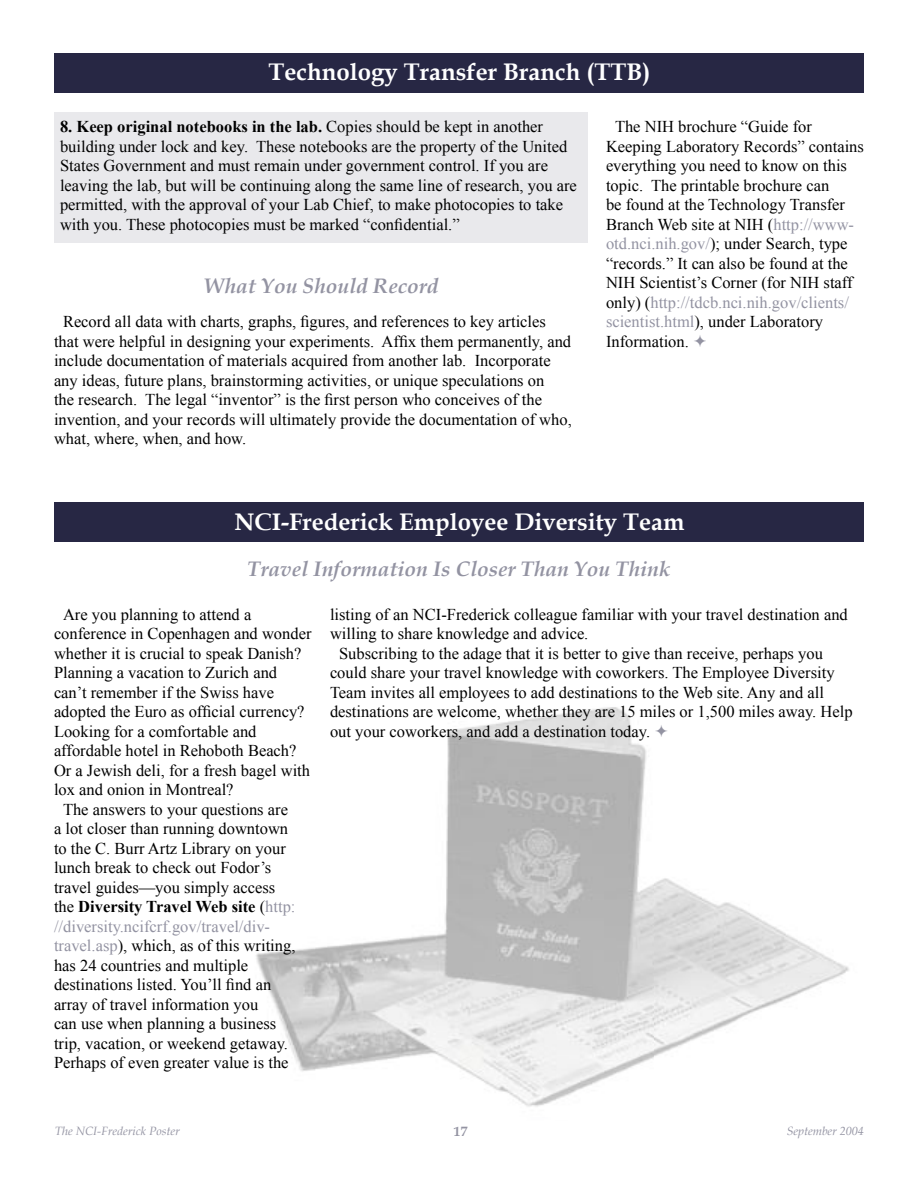
<style>
.page{position:relative;width:918px;height:1188px;background:#fff}
.page>*{position:absolute;margin:0;border:0;box-sizing:border-box;transform-origin:0 0}
.t1{font:700 24px "Book Antiqua";color:#fff}
.t2{font:italic 700 21px "Book Antiqua";color:#9393a2}
.t3{font:16.5px/19.5px "Times New Roman";color:#000}
.t4{font:16.5px "Times New Roman";color:#9393a2}
.t5{font:700 16.5px "Times New Roman";color:#000}
.t6{font:700 13.5px "Book Antiqua";color:#9393a2}
.t7{font:italic 12px "Book Antiqua";color:#9393a2}
.s1{font-weight:700}
.s2{color:#9393a2}
.s3{font-weight:400}
.s4{font-weight:400;color:#9393a2}
</style>
<div class="page">
<div style="left:54px;top:54px;width:810px;height:39px;background:#272744"></div>
<div style="left:54px;top:112px;width:534px;height:131px;background:#e9e9ec"></div>
<img style="left:256px;top:707px;width:399px;height:400px">
<img style="left:655px;top:878px;width:194px;height:178px">
<div style="left:54px;top:502px;width:810px;height:40px;background:#272744"></div>
<h1 class="t1" style="left:268px;top:56px;width:384px">Technology Transfer Branch (TTB)</h1>
<p class="t3" style="left:60px;top:116px;width:518px"><span class="s1">8. Keep original notebooks in the lab.</span> Copies should be kept in another building under lock and key. These notebooks are the property of the United States Government and must remain under government control. If you are leaving the lab, but will be continuing along the same line of research, you are permitted, with the approval of your Lab Chief, to make photocopies to take with you. These photocopies must be marked “confidential.”</p>
<p class="t2" style="left:203px;top:271px;width:237px">What You Should Record</p>
<p class="t3" style="left:54px;top:311px;width:519px;text-indent:9px">Record all data with charts, graphs, figures, and references to key articles that were helpful in designing your experiments. Affix them permanently, and include documentation of materials acquired from another lab. Incorporate any ideas, future plans, brainstorming activities, or unique speculations on<br>the research. The legal “inventor” is the first person who conceives of the invention, and your records will ultimately provide the documentation of who, what, where, when, and how.</p>
<p class="t3" style="left:606px;top:116px;width:259px;text-indent:9px">The NIH brochure “Guide for Keeping Laboratory Records” contains everything you need to know on this topic. The printable brochure can<br>be found at the Technology Transfer Branch Web site at NIH (<span class="s2">http://www&shy;otd.nci.nih.gov/</span>); under Search, type “records.” It can also be found at the NIH Scientist’s Corner (for NIH staff only) (<span class="s2">http://tdcb.nci.nih.gov/clients/ scientist.html</span>), under Laboratory Information.</p>
<h1 class="t1" style="left:234px;top:505px;width:451px">NCI-Frederick Employee Diversity Team</h1>
<p class="t2" style="left:248px;top:555px;width:424px">Travel Information Is Closer Than You Think</p>
<p class="t3" style="left:63px;top:604px;width:190px">Are you planning to attend a</p>
<p class="t3" style="left:54px;top:623px;width:259px">conference in Copenhagen and wonder</p>
<p class="t3" style="left:54px;top:643px;width:249px">whether it is crucial to speak Danish?</p>
<p class="t3" style="left:54px;top:662px;width:225px">Planning a vacation to Zurich and</p>
<p class="t3" style="left:54px;top:682px;width:222px">can’t remember if the Swiss have</p>
<p class="t3" style="left:54px;top:701px;width:252px">adopted the Euro as official currency?</p>
<p class="t3" style="left:54px;top:721px;width:204px">Looking for a comfortable and</p>
<p class="t3" style="left:54px;top:740px;width:244px">affordable hotel in Rehoboth Beach?</p>
<p class="t3" style="left:54px;top:760px;width:258px">Or a Jewish deli, for a fresh bagel with</p>
<p class="t3" style="left:54px;top:779px;width:181px">lox and onion in Montreal?</p>
<p class="t3" style="left:63px;top:799px;width:226px">The answers to your questions are</p>
<p class="t3" style="left:54px;top:818px;width:236px">a lot closer than running downtown</p>
<p class="t3" style="left:54px;top:838px;width:233px">to the C. Burr Artz Library on your</p>
<p class="t3" style="left:54px;top:857px;width:219px">lunch break to check out Fodor’s</p>
<p class="t3" style="left:54px;top:877px;width:223px">travel guides—you simply access</p>
<p class="t5" style="left:54px;top:895px;width:243px"><span class="s3">the</span> Diversity Travel Web site <span class="s3">(</span><span class="s4">http:</span></p>
<p class="t4" style="left:54px;top:915px;width:218px">//diversity.ncifcrf.gov/travel/div-</p>
<p class="t3" style="left:54px;top:935px;width:243px"><span class="s2">travel.asp</span>), which, as of this writing,</p>
<p class="t3" style="left:54px;top:955px;width:196px">has 24 countries and multiple</p>
<p class="t3" style="left:54px;top:974px;width:219px">destinations listed. You’ll find an</p>
<p class="t3" style="left:54px;top:994px;width:206px">array of travel information you</p>
<p class="t3" style="left:54px;top:1013px;width:224px">can use when planning a business</p>
<p class="t3" style="left:54px;top:1033px;width:235px">trip, vacation, or weekend getaway.</p>
<p class="t3" style="left:54px;top:1052px;width:236px">Perhaps of even greater value is the</p>
<p class="t3" style="left:330px;top:604px;width:519px">listing of an NCI-Frederick colleague familiar with your travel destination and</p>
<p class="t3" style="left:330px;top:623px;width:260px">willing to share knowledge and advice.</p>
<p class="t3" style="left:339px;top:643px;width:485px">Subscribing to the adage that it is better to give than receive, perhaps you</p>
<p class="t3" style="left:330px;top:662px;width:506px">could share your travel knowledge with coworkers. The Employee Diversity</p>
<p class="t3" style="left:330px;top:682px;width:495px">Team invites all employees to add destinations to the Web site. Any and all</p>
<p class="t3" style="left:330px;top:701px;width:524px">destinations are welcome, whether they are 15 miles or 1,500 miles away. Help</p>
<p class="t3" style="left:330px;top:721px;width:322px">out your coworkers, and add a destination today.</p>
<p class="t7" style="left:55px;top:1123px;width:126px">The NCI-Frederick Poster</p>
<p class="t6" style="left:454px;top:1123px;width:15px">17</p>
<p class="t7" style="left:787px;top:1123px;width:79px">September 2004</p>
</div>
